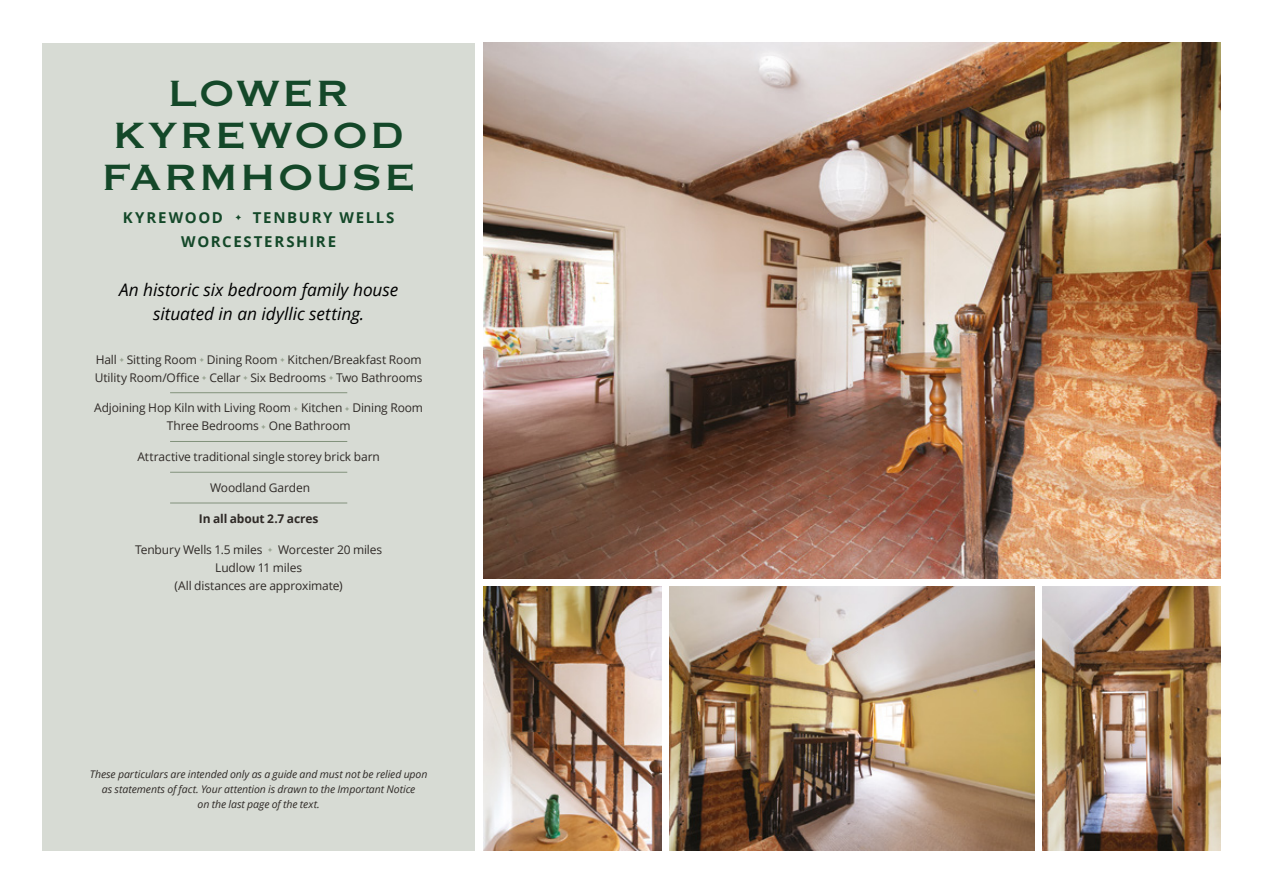
<style>
.page{position:relative;width:1263px;height:893px;background:#fff}
.page>*{position:absolute;margin:0;border:0;box-sizing:border-box;transform-origin:0 0}
.t1{font:48px/42px "Copperplate Thirty One BC";letter-spacing:.02em;color:#144829;text-align:center}
.t2{font:italic 17.25px/24px "Open Sans";color:#000;text-align:center}
.t3{font:700 15px/24px "Open Sans";letter-spacing:.115em;color:#144829}
.t4{font:12px/18px "Open Sans";letter-spacing:-.01em;color:#2f2a27}
.t5{font:700 12px "Open Sans";letter-spacing:-.01em;color:#2f2a27}
.t6{font:italic 10.5px/15px "Open Sans";letter-spacing:-.005em;color:#2f2a27;text-align:center}
</style>
<div class="page">
<div style="left:43px;top:43px;width:432px;height:807px;background:#d7dbd4"></div>
<hr style="left:170px;top:392px;width:177px;height:1px;background:#82927c">
<hr style="left:170px;top:441px;width:177px;height:1px;background:#82927c">
<hr style="left:170px;top:472px;width:177px;height:1px;background:#82927c">
<hr style="left:170px;top:503px;width:177px;height:1px;background:#82927c">
<img style="left:483px;top:43px;width:737px;height:535px">
<img style="left:670px;top:587px;width:364px;height:263px">
<img style="left:483px;top:587px;width:178px;height:263px">
<img style="left:1042px;top:587px;width:178px;height:263px">
<h1 class="t1" style="left:102px;top:73px;width:315px">LOWER<br>KYREWOOD<br>FARMHOUSE</h1>
<p class="t3" style="left:123px;top:205px;width:102px">KYREWOOD</p>
<p class="t3" style="left:181px;top:205px;width:215px;text-indent:72px">TENBURY WELLS<br>WORCESTERSHIRE</p>
<h2 class="t2" style="left:119px;top:277px;width:281px">An historic six bedroom family house situated in an idyllic setting.</h2>
<p class="t4" style="left:95px;top:350px;width:329px">Hall Sitting Room Dining Room Kitchen/Breakfast Room<br>Utility Room/Office Cellar Six Bedrooms Two Bathrooms</p>
<p class="t4" style="left:94px;top:399px;width:330px;text-align:center">Adjoining Hop Kiln with Living Room Kitchen Dining Room<br>Three Bedrooms One Bathroom</p>
<p class="t4" style="left:137px;top:448px;width:244px">Attractive traditional single storey brick barn</p>
<p class="t4" style="left:210px;top:478px;width:102px">Woodland Garden</p>
<p class="t5" style="left:199px;top:510px;width:121px">In all about 2.7 acres</p>
<p class="t4" style="left:135px;top:540px;width:129px">Tenbury Wells 1.5 miles</p>
<p class="t4" style="left:278px;top:540px;width:106px">Worcester 20 miles</p>
<p class="t4" style="left:215px;top:558px;width:88px">Ludlow 11 miles</p>
<p class="t4" style="left:175px;top:576px;width:170px">(All distances are approximate)</p>
<p class="t6" style="left:90px;top:766px;width:339px">These particulars are intended only as a guide and must not be relied upon as statements of fact. Your attention is drawn to the Important Notice<br>on the last page of the text.</p>
</div>
